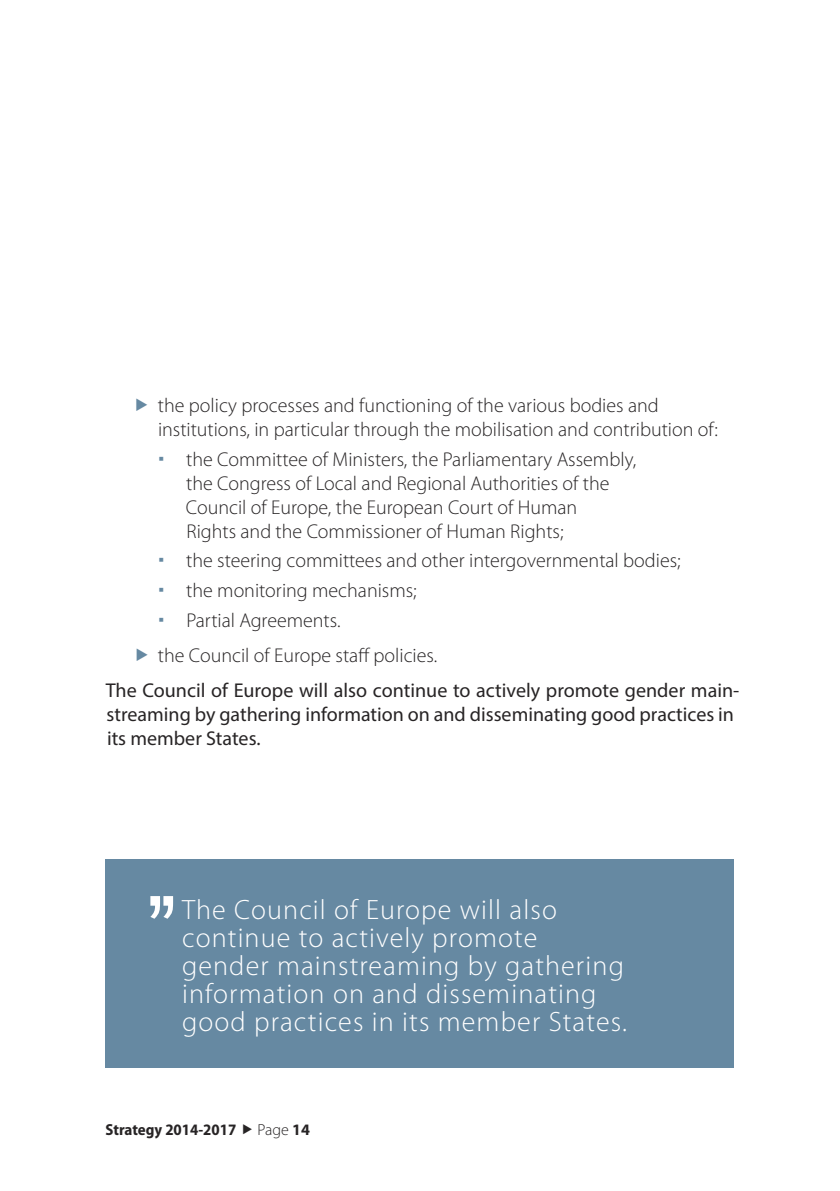
<style>
.page{position:relative;width:840px;height:1191px;background:#fff}
.page>*{position:absolute;margin:0;border:0;box-sizing:border-box;transform-origin:0 0}
.t1{font:300 28px/28px "Myriad Pro";letter-spacing:.04em;color:#fff}
.t2{font:300 20px/24px "Myriad Pro";color:#272425}
.t3{font:20px/24px "Myriad Pro";color:#272425}
.t4{font:700 semi-condensed 16px "Myriad Pro";color:#272425}
.t5{font:300 16px "Myriad Pro";color:#272425}
.s1{font-weight:700}
</style>
<div class="page">
<div style="left:105px;top:859px;width:628px;height:208px;background:#6689a2"></div>
<svg style="left:150px;top:896px;width:23px;height:22px"></svg>
<p class="t2" style="left:158px;top:395px;width:561px">the policy processes and functioning of the various bodies and institutions, in particular through the mobilisation and contribution of:</p>
<p class="t2" style="left:186px;top:448px;width:451px">the Committee of Ministers, the Parliamentary Assembly, the Congress of Local and Regional Authorities of the Council of Europe, the European Court of Human<br>Rights and the Commissioner of Human Rights;</p>
<p class="t2" style="left:186px;top:547px;width:495px;line-height:29.6px">the steering committees and other intergovernmental bodies; the monitoring mechanisms;<br>Partial Agreements.</p>
<p class="t2" style="left:158px;top:645px;width:281px">the Council of Europe staf policies.</p>
<p class="t3" style="left:106px;top:680px;width:634px">The Council of Europe will also continue to actively promote gender main&shy;streaming by gathering information on and disseminating good practices in its member States.</p>
<h1 class="t1" style="left:182px;top:897px;width:446px">The Council of Europe will also continue to actively promote gender mainstreaming by gathering information on and disseminating good practices in its member States.</h1>
<p class="t4" style="left:105px;top:1120px;width:132px">Strategy 2014-2017</p>
<p class="t5" style="left:257px;top:1124px;width:54px">Page <span class="s1">14</span></p>
</div>
